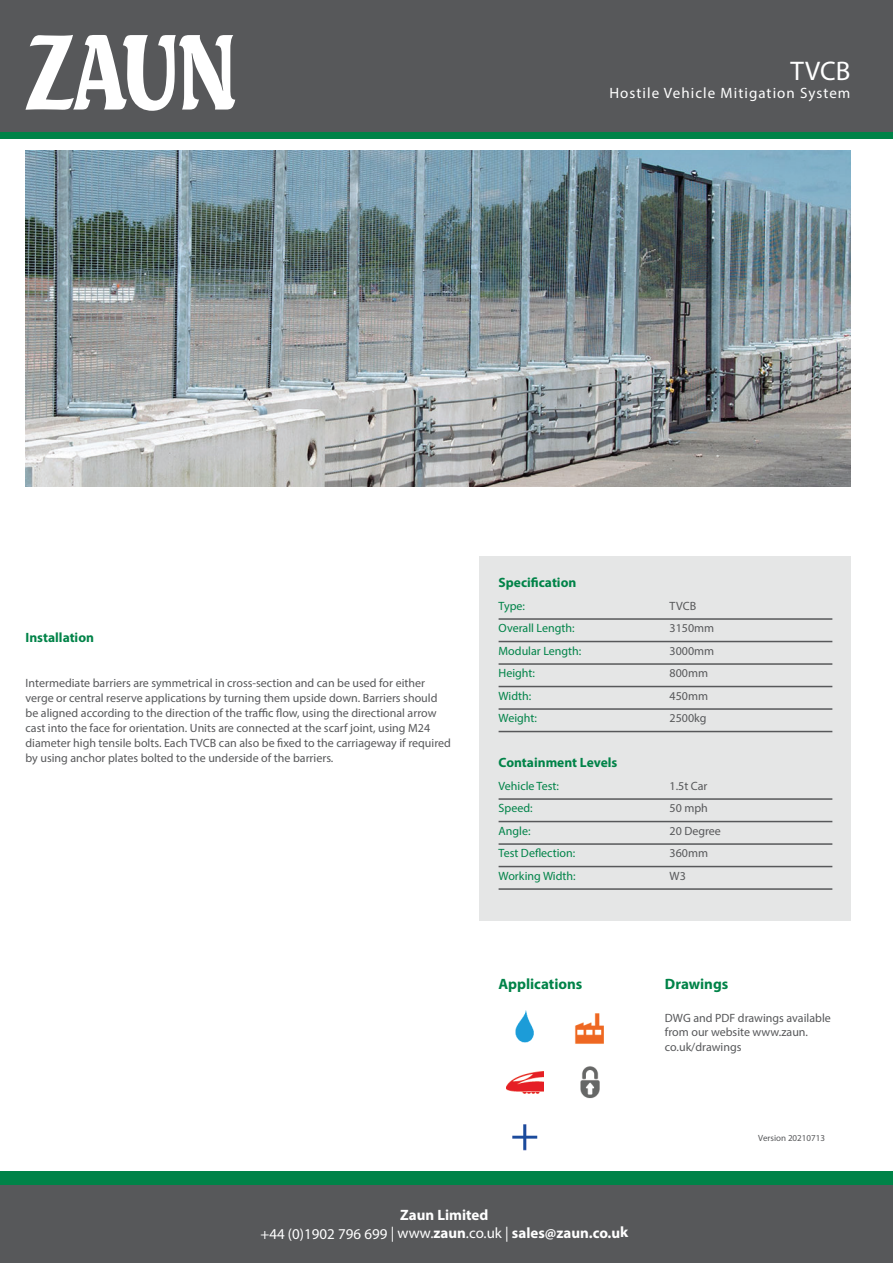
<style>
.page{position:relative;width:893px;height:1263px;background:#fff}
.page>*{position:absolute;margin:0;border:0;box-sizing:border-box;transform-origin:0 0}
.t1{font:27px "Myriad Pro";color:#fff}
.t2{font:700 15px/18.3px "Myriad Pro";letter-spacing:-.005em;color:#fff;text-align:center}
.t3{font:15px "Myriad Pro";letter-spacing:.07em;color:#fff}
.t4{font:700 15px "Myriad Pro";color:#008348}
.t5{font:700 13.5px "Myriad Pro";color:#008348}
.t6{font:12px/15px "Myriad Pro";color:#57585a}
.t7{font:12px "Myriad Pro";color:#008348}
.t8{font:9px "Myriad Pro";color:#57585a}
.s1{font-weight:400}
</style>
<div class="page">
<div style="left:479px;top:556px;width:371px;height:364px;background:#e5e6e6"></div>
<div style="left:0;top:124px;width:893px;height:15px;background:#008348"></div>
<div style="left:0;top:0;width:893px;height:132px;background:#57585a"></div>
<div style="left:0;top:1171px;width:893px;height:26px;background:#008348"></div>
<div style="left:0;top:1185px;width:893px;height:78px;background:#57585a"></div>
<svg style="left:26px;top:35px;width:209px;height:76px"></svg>
<hr style="left:499px;top:618px;width:333px;height:2px;background:#57585a">
<hr style="left:499px;top:641px;width:333px;height:1px;background:#57585a">
<hr style="left:499px;top:663px;width:333px;height:2px;background:#57585a">
<hr style="left:499px;top:686px;width:333px;height:1px;background:#57585a">
<hr style="left:499px;top:708px;width:333px;height:2px;background:#57585a">
<hr style="left:499px;top:731px;width:333px;height:1px;background:#57585a">
<hr style="left:499px;top:798px;width:333px;height:2px;background:#57585a">
<hr style="left:499px;top:821px;width:333px;height:1px;background:#57585a">
<hr style="left:499px;top:843px;width:333px;height:2px;background:#57585a">
<hr style="left:499px;top:866px;width:333px;height:1px;background:#57585a">
<hr style="left:499px;top:888px;width:333px;height:2px;background:#57585a">
<img style="left:515px;top:1010px;width:19px;height:33px">
<img style="left:26px;top:151px;width:824px;height:335px">
<img style="left:575px;top:1014px;width:29px;height:30px">
<img style="left:506px;top:1071px;width:37px;height:23px">
<img style="left:580px;top:1066px;width:20px;height:33px">
<img style="left:512px;top:1124px;width:26px;height:27px">
<h1 class="t1" style="left:791px;top:60px;width:61px">TVCB</h1>
<p class="t3" style="left:609px;top:87px;width:242px">Hostile Vehicle Mitigation System</p>
<p class="t5" style="left:26px;top:632px;width:70px">Installation</p>
<p class="t6" style="left:26px;top:676px;width:427px">Intermediate barriers are symmetrical in cross-section and can be used for either verge or central reserve applications by turning them upside down. Barriers should be aligned according to the direction of the traffic flow, using the directional arrow cast into the face for orientation. Units are connected at the scarf joint, using M24 diameter high tensile bolts. Each TVCB can also be fixed to the carriageway if required by using anchor plates bolted to the underside of the barriers.</p>
<p class="t5" style="left:499px;top:577px;width:79px">Specification</p>
<p class="t7" style="left:499px;top:601px;width:28px">Type:</p>
<p class="t6" style="left:670px;top:599px;width:28px">TVCB</p>
<p class="t7" style="left:499px;top:623px;width:77px">Overall Length:</p>
<p class="t6" style="left:670px;top:622px;width:46px">3150mm</p>
<p class="t7" style="left:499px;top:646px;width:84px">Modular Length:</p>
<p class="t6" style="left:670px;top:644px;width:46px">3000mm</p>
<p class="t7" style="left:499px;top:668px;width:38px">Height:</p>
<p class="t6" style="left:670px;top:667px;width:40px">800mm</p>
<p class="t7" style="left:499px;top:691px;width:34px">Width:</p>
<p class="t6" style="left:670px;top:689px;width:40px">450mm</p>
<p class="t7" style="left:499px;top:713px;width:40px">Weight:</p>
<p class="t6" style="left:670px;top:712px;width:38px">2500kg</p>
<p class="t5" style="left:499px;top:757px;width:120px">Containment Levels</p>
<p class="t7" style="left:499px;top:781px;width:62px">Vehicle Test:</p>
<p class="t6" style="left:670px;top:779px;width:39px">1.5t Car</p>
<p class="t7" style="left:499px;top:803px;width:36px">Speed:</p>
<p class="t6" style="left:670px;top:802px;width:40px">50 mph</p>
<p class="t7" style="left:499px;top:826px;width:34px">Angle:</p>
<p class="t6" style="left:670px;top:824px;width:53px">20 Degree</p>
<p class="t7" style="left:499px;top:848px;width:78px">Test Deflection:</p>
<p class="t6" style="left:670px;top:847px;width:40px">360mm</p>
<p class="t7" style="left:499px;top:871px;width:79px">Working Width:</p>
<p class="t6" style="left:670px;top:869px;width:18px">W3</p>
<p class="t4" style="left:498px;top:978px;width:86px">Applications</p>
<p class="t4" style="left:665px;top:978px;width:65px">Drawings</p>
<p class="t6" style="left:665px;top:1011px;width:167px;line-height:14.4px">DWG and PDF drawings available from our website www.zaun. co.uk/drawings</p>
<p class="t8" style="left:758px;top:1134px;width:68px">Version 20210713</p>
<p class="t2" style="left:260px;top:1207px;width:369px">Zaun Limited<br><span class="s1">+44 (0)1902 796 699 | www.</span>zaun<span class="s1">.co.uk |</span> sales@zaun.co.uk</p>
</div>
